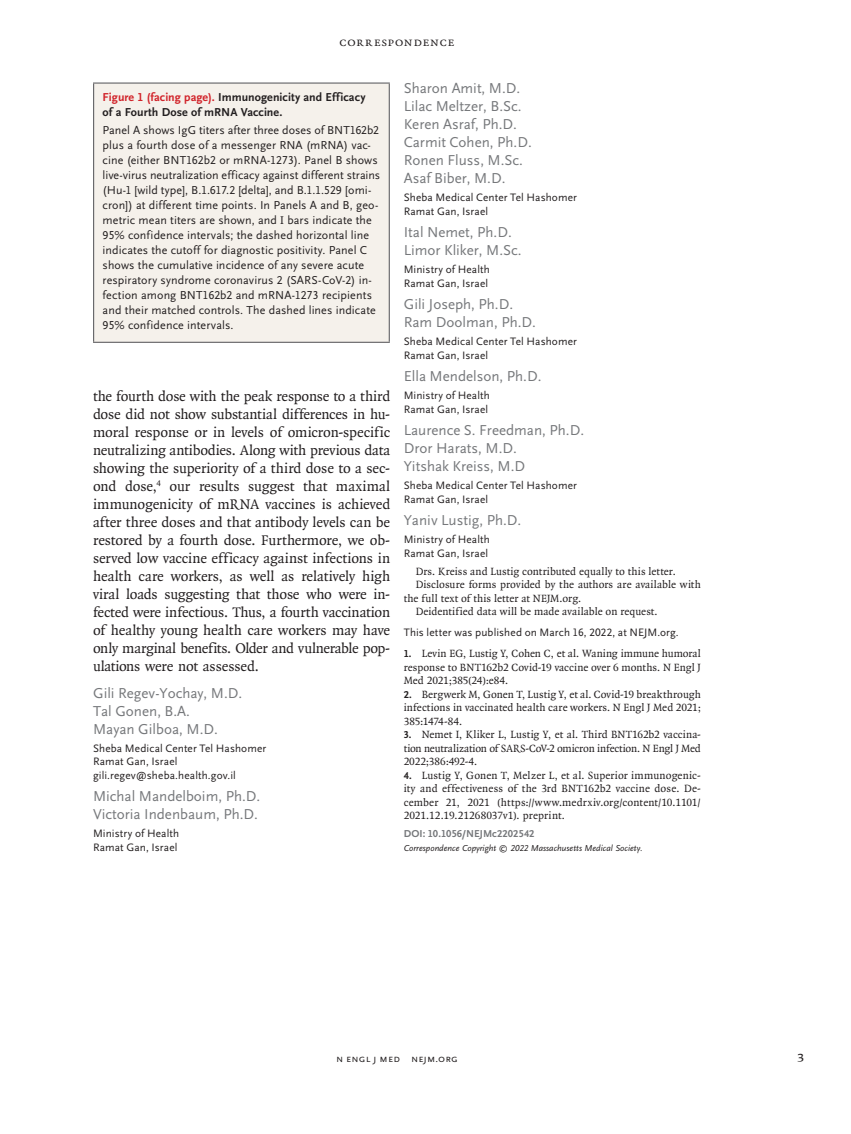
<style>
.page{position:relative;width:851px;height:1134px;background:#fff}
.page>*{position:absolute;margin:0;border:0;box-sizing:border-box;transform-origin:0 0}
.t1{font:15px/18px "OTNEJM Quadraat";letter-spacing:-.015em;color:#231f20;text-align:justify}
.t2{font:15px/18px "OTNEJM Scala Sans LF";color:#76787b}
.t3{font:14.25px "OTNEJM Quadraat Cap";color:#231f20}
.t4{font:12.75px "OTNEJM Quadraat Small Cap";letter-spacing:.04em;color:#231f20}
.t5{font:12px/15px "OTNEJM Scala Sans LF";letter-spacing:.005em;color:#231f20}
.t6{font:700 12px/15px "OTNEJM Scala Sans LF";letter-spacing:.005em;color:#231f20}
.t7{font:11.25px/13.5px "OTNEJM Quadraat";letter-spacing:.005em;color:#231f20;text-align:justify}
.t8{font:11.25px/13.5px "OTNEJM Scala Sans LF";letter-spacing:.01em;color:#231f20}
.t9{font:10.8px "OTNEJM Scala Sans LF Cap";letter-spacing:.01em;color:#231f20}
.t10{font:700 10.5px "OTNEJM Scala Sans LF";letter-spacing:.01em;color:#76787b}
.t11{font:italic 9px "OTNEJM Scala Sans LF";color:#231f20}
.s1{color:#d1232a}
.s2{font-family:"OTNEJM Quadraat"}
.s3{font-family:"OTNEJM Scala Sans LF";font-weight:700;font-size:10.5px}
</style>
<div class="page">
<div style="left:94px;top:83px;width:295px;height:259px;background:#f5f1eb"></div>
<hr style="left:93px;top:82px;width:297px;height:2px;background:#636366">
<hr style="left:93px;top:84px;width:1px;height:258px;background:#636366">
<hr style="left:388px;top:84px;width:2px;height:258px;background:#636366">
<hr style="left:93px;top:342px;width:297px;height:1px;background:#636366">
<p class="t4" style="left:339px;top:35px;width:116px">Correspondence</p>
<p class="t6" style="left:103px;top:90px;width:264px"><span class="s1">Figure 1 (facing page).</span> Immunogenicity and Efficacy of a Fourth Dose of mRNA Vaccine.</p>
<p class="t5" style="left:103px;top:123px;width:279px">Panel A shows IgG titers after three doses of BNT162b2 plus a fourth dose of a messenger RNA (mRNA) vac‑ cine (either BNT162b2 or mRNA-1273). Panel B shows live-virus neutralization efficacy against different strains (Hu-1 [wild type], B.1.617.2 [delta], and B.1.1.529 [omi‑ cron]) at different time points. In Panels A and B, geo‑ metric mean titers are shown, and <span class="s2">I</span> bars indicate the 95% confidence intervals; the dashed horizontal line indicates the cutoff for diagnostic positivity. Panel C shows the cumulative incidence of any severe acute respiratory syndrome coronavirus 2 (SARS-CoV-2) in‑ fection among BNT162b2 and mRNA-1273 recipients and their matched controls. The dashed lines indicate 95% confidence intervals.</p>
<p class="t1" style="left:93px;top:387px;width:299px">the fourth dose with the peak response to a third dose did not show substantial differences in hu&shy;moral response or in levels of omicron-specific neutralizing antibodies. Along with previous data showing the superiority of a third dose to a sec&shy;ond dose,<sup>4</sup> our results suggest that maximal immunogenicity of mRNA vaccines is achieved after three doses and that antibody levels can be restored by a fourth dose. Furthermore, we ob&shy;served low vaccine efficacy against infections in health care workers, as well as relatively high viral loads suggesting that those who were in&shy;fected were infectious. Thus, a fourth vaccination of healthy young health care workers may have only marginal benefits. Older and vulnerable pop&shy;ulations were not assessed.</p>
<h1 class="t2" style="left:93px;top:684px;width:151px">Gili Regev‑Yochay, M.D.<br>Tal Gonen, B.A.<br>Mayan Gilboa, M.D.</h1>
<p class="t8" style="left:93px;top:741px;width:175px">Sheba Medical Center Tel Hashomer<br>Ramat Gan, Israel gili.regev@sheba.health.gov.il</p>
<h1 class="t2" style="left:93px;top:787px;width:169px">Michal Mandelboim, Ph.D.<br>Victoria Indenbaum, Ph.D.</h1>
<p class="t8" style="left:93px;top:827px;width:88px">Ministry of Health<br>Ramat Gan, Israel</p>
<h1 class="t2" style="left:404px;top:79px;width:129px">Sharon Amit, M.D.<br>Lilac Meltzer, B.Sc.<br>Keren Asraf, Ph.D.<br>Carmit Cohen, Ph.D.<br>Ronen Fluss, M.Sc.<br>Asaf Biber, M.D.</h1>
<p class="t8" style="left:404px;top:191px;width:175px">Sheba Medical Center Tel Hashomer<br>Ramat Gan, Israel</p>
<h1 class="t2" style="left:404px;top:223px;width:119px">Ital Nemet, Ph.D.<br>Limor Kliker, M.Sc.</h1>
<p class="t8" style="left:404px;top:263px;width:88px">Ministry of Health<br>Ramat Gan, Israel</p>
<h1 class="t2" style="left:404px;top:295px;width:134px">Gili Joseph, Ph.D.<br>Ram Doolman, Ph.D.</h1>
<p class="t8" style="left:404px;top:335px;width:175px">Sheba Medical Center Tel Hashomer<br>Ramat Gan, Israel</p>
<h1 class="t2" style="left:404px;top:367px;width:139px">Ella Mendelson, Ph.D.</h1>
<p class="t8" style="left:404px;top:389px;width:88px">Ministry of Health<br>Ramat Gan, Israel</p>
<h1 class="t2" style="left:404px;top:421px;width:182px">Laurence S. Freedman, Ph.D.<br>Dror Harats, M.D.<br>Yitshak Kreiss, M.D</h1>
<p class="t8" style="left:404px;top:479px;width:175px">Sheba Medical Center Tel Hashomer<br>Ramat Gan, Israel</p>
<h1 class="t2" style="left:404px;top:511px;width:119px">Yaniv Lustig, Ph.D.</h1>
<p class="t8" style="left:404px;top:533px;width:88px">Ministry of Health<br>Ramat Gan, Israel</p>
<p class="t7" style="left:416px;top:564px;width:261px">Drs. Kreiss and Lustig contributed equally to this letter.</p>
<p class="t7" style="left:416px;top:578px;width:286px">Disclosure forms provided by the authors are available with</p>
<p class="t7" style="left:404px;top:591px;width:179px">the full text of this letter at NEJM.org.</p>
<p class="t7" style="left:416px;top:605px;width:243px">Deidentified data will be made available on request.</p>
<p class="t8" style="left:404px;top:626px;width:276px">This letter was published on March 16, 2022, at NEJM.org.</p>
<p class="t7" style="left:404px;top:647px;width:299px"><span class="s3">1.</span> Levin EG, Lustig Y, Cohen C, et al. Waning immune humoral response to BNT162b2 Covid-19 vaccine over 6 months. N Engl J Med 2021;385(24):e84.</p>
<p class="t7" style="left:404px;top:687px;width:299px"><span class="s3">2.</span> Bergwerk M, Gonen T, Lustig Y, et al. Covid-19 breakthrough infections in vaccinated health care workers. N Engl J Med 2021; 385:1474-84.</p>
<p class="t7" style="left:404px;top:728px;width:299px"><span class="s3">3.</span> Nemet I, Kliker L, Lustig Y, et al. Third BNT162b2 vaccina&shy;tion neutralization of SARS-CoV-2 omicron infection. N Engl J Med 2022;386:492-4.</p>
<p class="t7" style="left:404px;top:768px;width:299px"><span class="s3">4.</span> Lustig Y, Gonen T, Melzer L, et al. Superior immunogenic&shy;ity and effectiveness of the 3rd BNT162b2 vaccine dose. De&shy;cember 21, 2021 (https://www.medrxiv.org/content/10.1101/ 2021.12.19.21268037v1). preprint.</p>
<p class="t10" style="left:404px;top:828px;width:132px">DOI: 10.1056/NEJMc2202542</p>
<p class="t11" style="left:404px;top:843px;width:240px">Correspondence Copyright © 2022 Massachusetts Medical Society.</p>
<p class="t9" style="left:336px;top:1053px;width:123px">n engl j med nejm.org</p>
<p class="t3" style="left:797px;top:1048px;width:9px">3</p>
</div>
